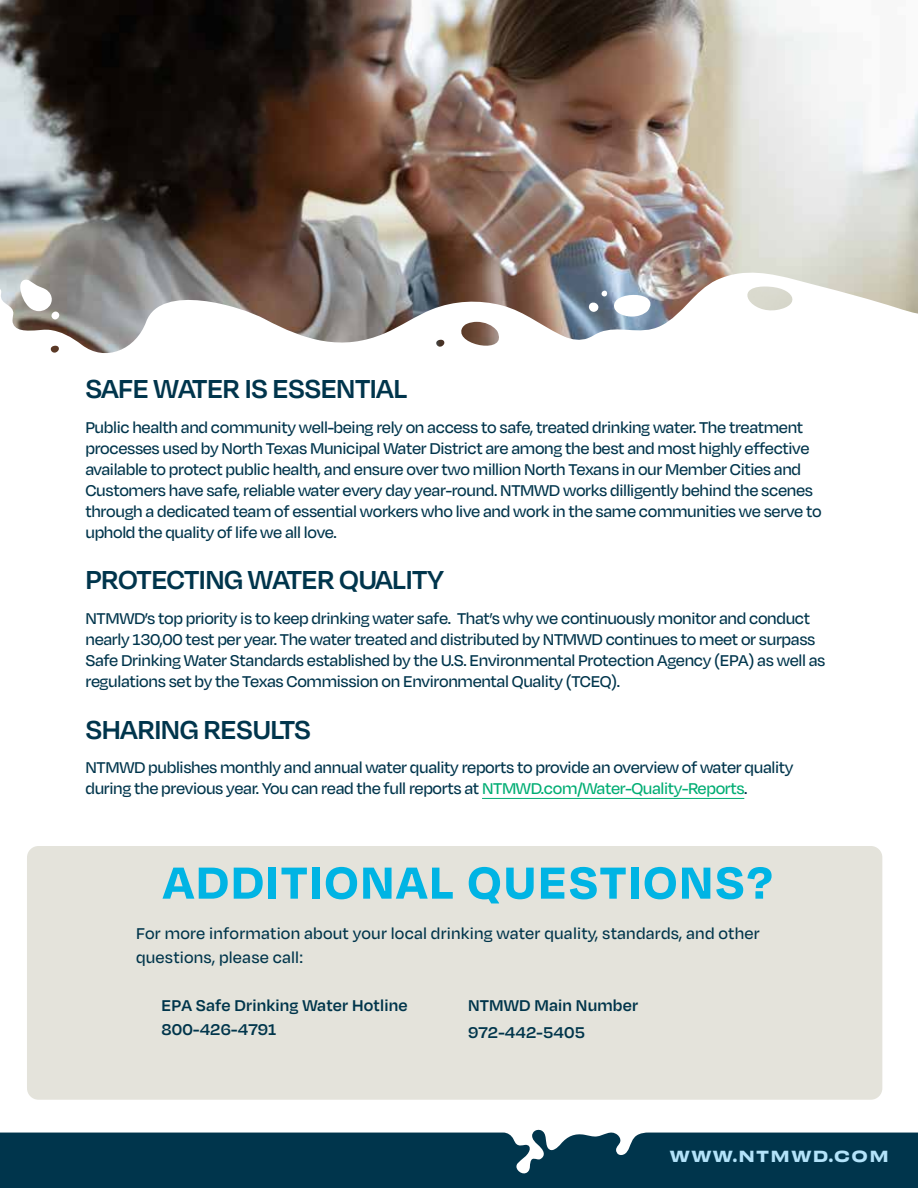
<style>
.page{position:relative;width:918px;height:1188px;background:#fff}
.page>*{position:absolute;margin:0;border:0;box-sizing:border-box;transform-origin:0 0}
.t1{font:700 51.75px "Degular";letter-spacing:.04em;color:#00b4e4}
.t2{font:600 30px "Degular";letter-spacing:-.02em;color:#00354c}
.t3{font:500 18px/21px "Degular";letter-spacing:-.02em;color:#00354c}
.t4{font:500 18px/24px "Degular";letter-spacing:.01em;color:#00354b}
.t5{font:600 18px/24px "Degular";letter-spacing:.01em;color:#00354b}
.t6{font:15px "Obviously Wide Semi";letter-spacing:.1em;color:#b3e3fa}
.s1{color:#00ad73}
</style>
<div class="page">
<div style="left:27px;top:846px;width:855px;height:254px;background:#e4e3db;border-radius:11px"></div>
<svg style="left:0;top:1129px;width:918px;height:59px;background:#15465b"></svg>
<img style="left:0;top:0;width:918px;height:353px">
<img style="left:460px;top:322px;width:41px;height:25px">
<svg style="left:435px;top:340px;width:11px;height:8px"></svg>
<svg style="left:49px;top:346px;width:11px;height:7px"></svg>
<img style="left:744px;top:287px;width:52px;height:27px">
<hr style="left:482px;top:798px;width:262px;height:1px;background:#00ad73">
<h2 class="t2" style="left:85px;top:370px;width:323px">SAFE WATER IS ESSENTIAL</h2>
<p class="t3" style="left:85px;top:416px;width:738px">Public health and community well-being rely on access to safe, treated drinking water. The treatment processes used by North Texas Municipal Water District are among the best and most highly effective available to protect public health, and ensure over two million North Texans in our Member Cities and Customers have safe, reliable water every day year-round. NTMWD works dilligently behind the scenes through a dedicated team of essential workers who live and work in the same communities we serve to uphold the quality of life we all love.</p>
<h2 class="t2" style="left:85px;top:561px;width:360px">PROTECTING WATER QUALITY</h2>
<p class="t3" style="left:85px;top:607px;width:742px">NTMWD’s top priority is to keep drinking water safe. That’s why we continuously monitor and conduct nearly 130,00 test per year. The water treated and distributed by NTMWD continues to meet or surpass Safe Drinking Water Standards established by the U.S. Environmental Protection Agency (EPA) as well as regulations set by the Texas Commission on Environmental Quality (TCEQ).</p>
<h2 class="t2" style="left:85px;top:711px;width:227px">SHARING RESULTS</h2>
<p class="t3" style="left:85px;top:756px;width:710px">NTMWD publishes monthly and annual water quality reports to provide an overview of water quality during the previous year. You can read the full reports at <span class="s1">NTMWD.com/Water-Quality-Reports</span>.</p>
<h1 class="t1" style="left:163px;top:850px;width:611px">ADDITIONAL QUESTIONS?</h1>
<p class="t4" style="left:136px;top:921px;width:625px">For more information about your local drinking water quality, standards, and other questions, please call:</p>
<p class="t5" style="left:162px;top:993px;width:248px">EPA Safe Drinking Water Hotline<br>800-426-4791</p>
<p class="t5" style="left:468px;top:991px;width:172px;line-height:27px">NTMWD Main Number<br>972-442-5405</p>
<p class="t6" style="left:670px;top:1144px;width:221px">WWW.NTMWD.COM</p>
</div>
